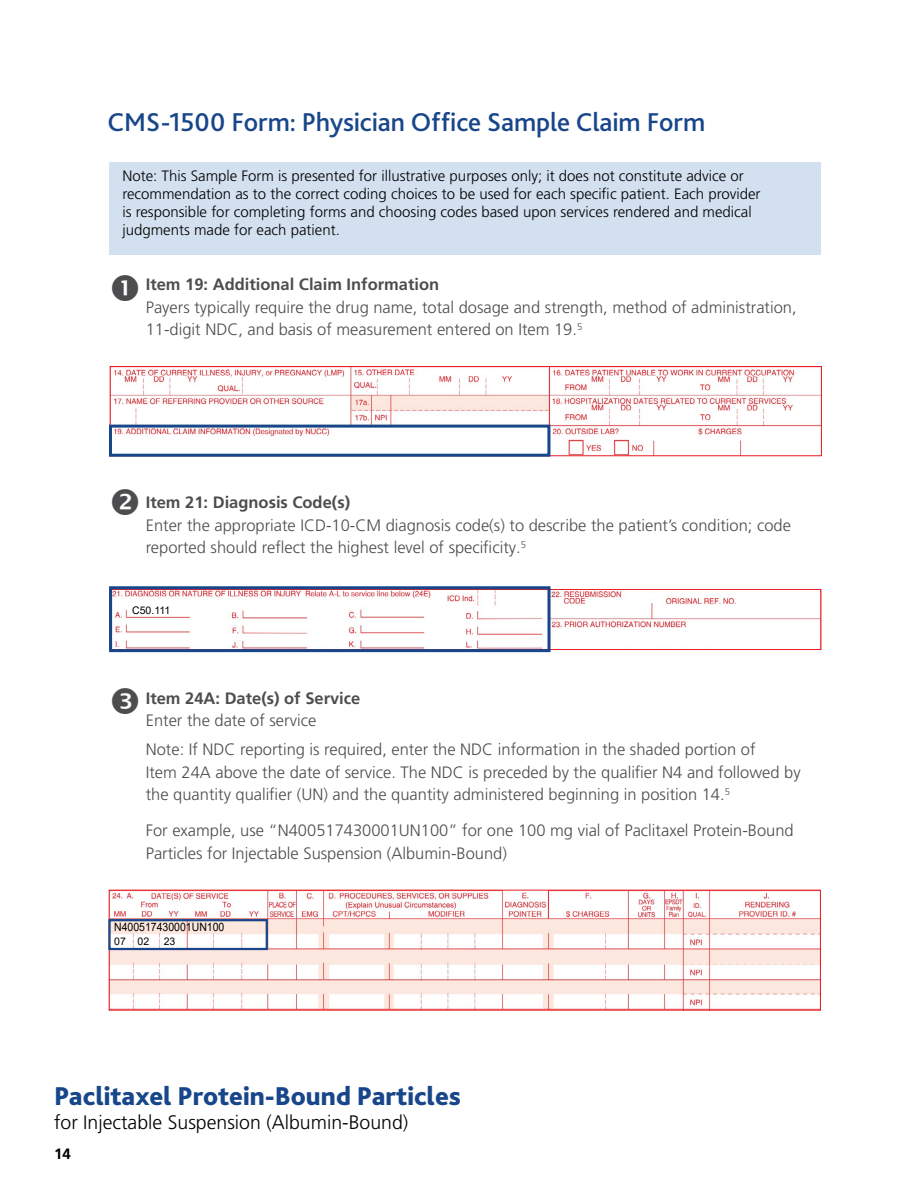
<style>
.page{position:relative;width:918px;height:1188px;background:#fff}
.page>*{position:absolute;margin:0;border:0;box-sizing:border-box;transform-origin:0 0}
.t1{font:500 27px "Bliss";letter-spacing:-.005em;color:#18468a}
.t2{font:800 27px "Bliss";color:#18468a}
.t3{font:300 19.5px "Frutiger LT Pro";color:#000}
.t4{font:300 16.5px/22.5px "Frutiger LT Pro";color:#4d4d4f}
.t5{font:700 16.5px "Frutiger LT Pro";color:#4d4d4f}
.t6{font:300 15px/18px "Frutiger LT Pro";color:#000}
.t7{font:700 15px "Frutiger LT Pro";color:#000}
.t8{font:11.55px "Arial";color:#000;scale:.91 1}
.t9{font:10.5px "Arial";color:#000}
</style>
<div class="page">
<div style="left:109px;top:162px;width:712px;height:93px;background:#d3e0f0"></div>
<img style="left:112px;top:368px;width:708px;height:86px">
<div style="left:110px;top:366px;width:712px;height:90px;border:1px solid #ed1d24"></div>
<div style="left:109px;top:425px;width:441px;height:32px;border:3px solid #18468a"></div>
<img style="left:113px;top:591px;width:706px;height:57px">
<div style="left:109px;top:589px;width:712px;height:61px;border:1px solid #ed1d24"></div>
<div style="left:109px;top:586px;width:442px;height:66px;border:3px solid #18468a"></div>
<img style="left:111px;top:892px;width:708px;height:116px">
<div style="left:109px;top:890px;width:712px;height:120px;border:1px solid #ed1d24"></div>
<div style="left:108px;top:919px;width:160px;height:31px;border:2px solid #18468a"></div>
<h1 class="t1" style="left:108px;top:105px;width:599px">CMS-1500 Form: Physician Office Sample Claim Form</h1>
<p class="t6" style="left:122px;top:167px;width:640px">Note: This Sample Form is presented for illustrative purposes only; it does not constitute advice or recommendation as to the correct coding choices to be used for each specific patient. Each provider is responsible for completing forms and choosing codes based upon services rendered and medical judgments made for each patient.</p>
<p class="t5" style="left:146px;top:275px;width:295px">Item 19: Additional Claim Information</p>
<p class="t4" style="left:146px;top:296px;width:652px">Payers typically require the drug name, total dosage and strength, method of administration,<br>11-digit NDC, and basis of measurement entered on Item 19.<sup>5</sup></p>
<p class="t5" style="left:146px;top:493px;width:206px">Item 21: Diagnosis Code(s)</p>
<p class="t4" style="left:146px;top:514px;width:647px">Enter the appropriate ICD-10-CM diagnosis code(s) to describe the patient’s condition; code reported should reflect the highest level of specificity.<sup>5</sup></p>
<p class="t9" style="left:132px;top:603px;width:40px">C50.111</p>
<p class="t5" style="left:146px;top:688px;width:216px">Item 24A: Date(s) of Service</p>
<p class="t4" style="left:146px;top:706px;width:611px;line-height:29.2px">Enter the date of service<br>Note: If NDC reporting is required, enter the NDC information in the shaded portion of</p>
<p class="t4" style="left:146px;top:761px;width:656px">Item 24A above the date of service. The NDC is preceded by the qualifier N4 and followed by the quantity qualifier (UN) and the quantity administered beginning in position 14.<sup>5</sup></p>
<p class="t4" style="left:146px;top:820px;width:649px">For example, use “N400517430001UN100” for one 100 mg vial of Paclitaxel Protein-Bound<br>Particles for Injectable Suspension (Albumin-Bound)</p>
<p class="t8" style="left:114px;top:919px;width:123px">N400517430001UN100</p>
<p class="t9" style="left:114px;top:934px;width:37px">07 02</p>
<p class="t9" style="left:164px;top:934px;width:13px">23</p>
<h1 class="t2" style="left:54px;top:1079px;width:409px">Paclitaxel Protein-Bound Particles</h1>
<p class="t3" style="left:54px;top:1110px;width:356px">for Injectable Suspension (Albumin-Bound)</p>
<p class="t7" style="left:54px;top:1145px;width:18px">14</p>
</div>
